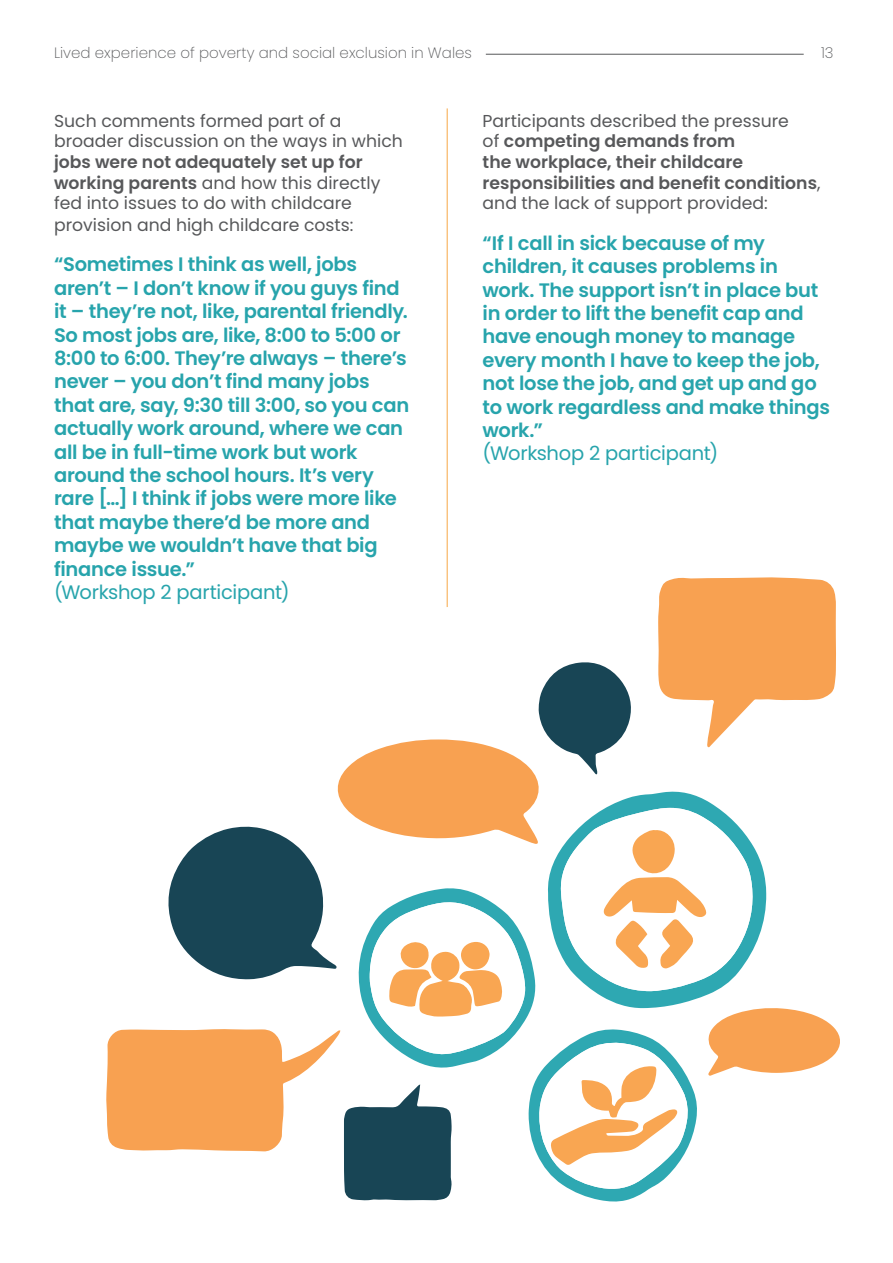
<style>
.page{position:relative;width:893px;height:1263px;background:#fff}
.page>*{position:absolute;margin:0;border:0;box-sizing:border-box;transform-origin:0 0}
.Pull_Out_Quote{font:600 19.5px/23.4px "Poppins";letter-spacing:-.015em;color:#27a4ac}
.t1{font:17.25px/20.9px "Poppins";color:#57585a}
.t2{font:600 17.25px/20.7px "Poppins";color:#57585a}
.t3{font:200 15px "Poppins";color:#57585a}
.s1{font-weight:600}
.s2{font-weight:400}
</style>
<div class="page">
<hr style="left:447px;top:108px;width:1px;height:499px;background:#f7a746">
<svg style="left:106px;top:577px;width:734px;height:625px"></svg>
<hr style="left:486px;top:54px;width:318px;height:1px;background:#57585a">
<p class="t3" style="left:54px;top:44px;width:419px">Lived experience of poverty and social exclusion in Wales</p>
<p class="t3" style="left:821px;top:44px;width:14px">13</p>
<p class="t1" style="left:54px;top:110px;width:350px">Such comments formed part of a broader discussion on the ways in which <span class="s1">jobs were not adequately set up for working parents</span> and how this directly fed into issues to do with childcare provision and high childcare costs:</p>
<p class="Pull_Out_Quote" style="left:54px;top:253px;width:357px">“Sometimes I think as well, jobs aren’t – I don’t know if you guys find it – they’re not, like, parental friendly.<br>So most jobs are, like, 8:00 to 5:00 or<br>8:00 to 6:00. They’re always – there’s never – you don’t find many jobs that are, say, 9:30 till 3:00, so you can actually work around, where we can all be in full-time work but work around the school hours. It’s very rare […] I think if jobs were more like that maybe there’d be more and maybe we wouldn’t have that big finance issue.”<br><span class="s2">(Workshop 2 participant)</span></p>
<p class="t2" style="left:483px;top:110px;width:339px"><span class="s2">Participants described the pressure<br>of</span> competing demands from<br>the workplace, their childcare responsibilities and benefit conditions<span class="s2">, and the lack of support provided:</span></p>
<p class="Pull_Out_Quote" style="left:483px;top:231px;width:349px">“If I call in sick because of my children, it causes problems in work. The support isn’t in place but in order to lift the benefit cap and have enough money to manage every month I have to keep the job, not lose the job, and get up and go to work regardless and make things work.”<br><span class="s2">(Workshop 2 participant)</span></p>
</div>
